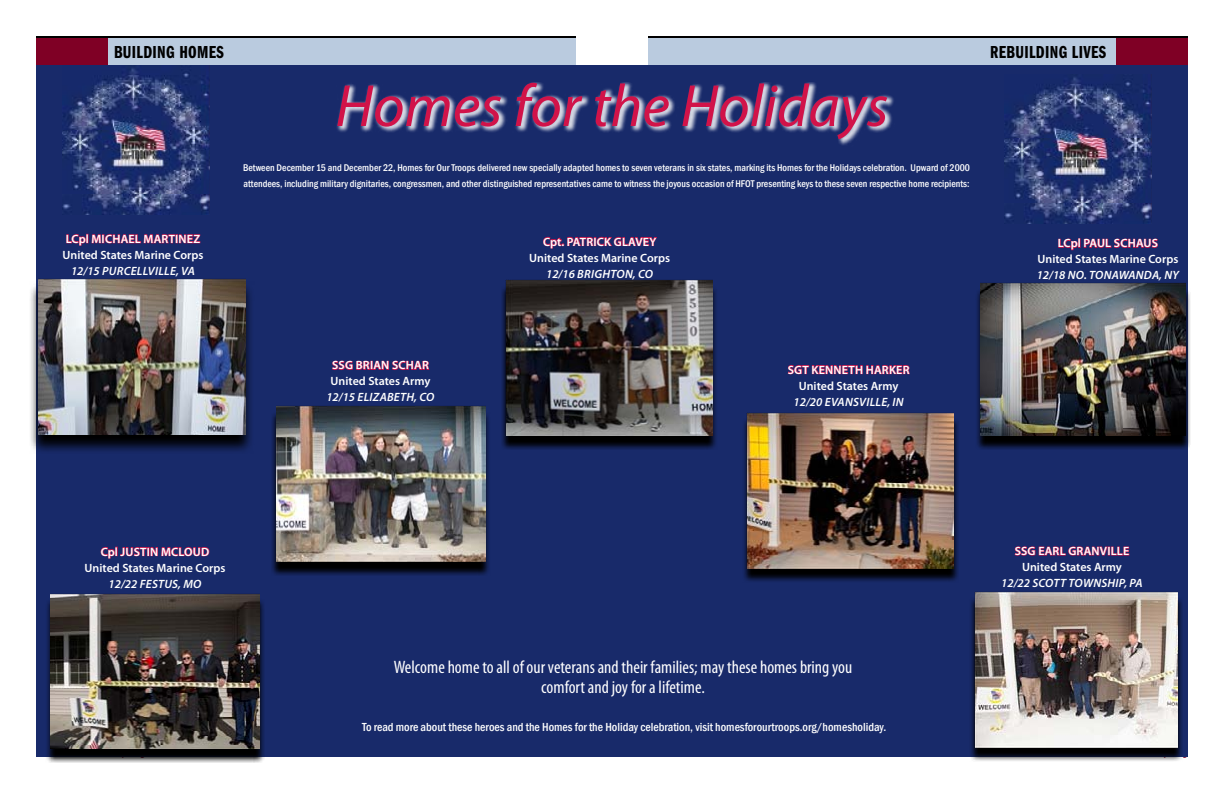
<style>
.page{position:relative;width:1224px;height:792px;background:#fff}
.page>*{position:absolute;margin:0;border:0;box-sizing:border-box;transform-origin:0 0}
.t1{font:italic 60px "Myriad Pro";color:#d11349}
.t2{font:condensed 18px "Myriad Pro";color:#fff}
.t3{font:18px "ITC Franklin Gothic Std Dm Cp";letter-spacing:.02em;color:#000}
.t4{font:600 12px "Myriad Pro";color:#fff}
.t5{font:italic 600 12px "Myriad Pro";letter-spacing:.02em;color:#fff}
.t6{font:500 condensed 12px "Franklin Gothic";color:#fff}
.t7{font:600 12px "Myriad Pro";letter-spacing:.02em;color:#fff}
.t8{font:500 condensed 10px "Franklin Gothic";color:#fff}
.t9{font:9px "Myriad Pro";color:#fff}
</style>
<div class="page">
<div style="left:648px;top:36px;width:470px;height:29px;background:#bacbdf"></div>
<div style="left:1116px;top:36px;width:72px;height:29px;background:#7f0025"></div>
<hr style="left:648px;top:36px;width:540px;height:2px;background:#000">
<div style="left:106px;top:36px;width:470px;height:29px;background:#bacbdf"></div>
<div style="left:36px;top:36px;width:72px;height:29px;background:#7f0025"></div>
<hr style="left:36px;top:36px;width:540px;height:2px;background:#000">
<div style="left:36px;top:66px;width:1152px;height:691px;background:#182a6a"></div>
<svg style="left:30px;top:281px;width:221px;height:170px;background:#30364d"></svg>
<img style="left:38px;top:279px;width:207px;height:156px">
<svg style="left:272px;top:411px;width:217px;height:164px;background:#151b31"></svg>
<img style="left:276px;top:406px;width:209px;height:155px">
<svg style="left:46px;top:598px;width:219px;height:165px"></svg>
<img style="left:51px;top:594px;width:209px;height:155px">
<svg style="left:66px;top:233px;width:135px;height:13px"></svg>
<svg style="left:332px;top:360px;width:98px;height:10px"></svg>
<svg style="left:100px;top:546px;width:110px;height:13px"></svg>
<svg style="left:502px;top:285px;width:214px;height:164px;background:#0d132a"></svg>
<img style="left:505px;top:280px;width:207px;height:156px">
<svg style="left:543px;top:236px;width:114px;height:13px"></svg>
<img style="left:63px;top:68px;width:147px;height:147px">
<svg style="left:744px;top:418px;width:214px;height:163px;background:#11162e"></svg>
<img style="left:747px;top:412px;width:207px;height:156px">
<svg style="left:977px;top:288px;width:213px;height:161px;background:#1a1f34"></svg>
<img style="left:980px;top:283px;width:205px;height:153px">
<svg style="left:971px;top:599px;width:211px;height:162px;background:#3a3e4e"></svg>
<img style="left:974px;top:591px;width:204px;height:156px">
<svg style="left:787px;top:365px;width:123px;height:10px"></svg>
<svg style="left:1058px;top:238px;width:100px;height:13px"></svg>
<svg style="left:1014px;top:546px;width:116px;height:10px"></svg>
<img style="left:1004px;top:77px;width:147px;height:146px">
<div style="left:335px;top:82px;width:560px;height:65px;background:#fff;opacity:.83"></div>
<p class="t3" style="left:114px;top:43px;width:112px">BUILDING HOMES</p>
<p class="t7" style="left:66px;top:231px;width:136px">LCpl MICHAEL MARTINEZ</p>
<p class="t4" style="left:63px;top:247px;width:142px">United States Marine Corps</p>
<p class="t5" style="left:71px;top:263px;width:125px">12/15 PURCELLVILLE, VA</p>
<p class="t1" style="left:335px;top:69px;width:555px">Homes for the Holidays</p>
<p class="t8" style="left:243px;top:161px;width:728px">Between December 15 and December 22, Homes for Our Troops delivered new specially adapted homes to seven veterans in six states, marking its Homes for the Holidays celebration. Upward of 2000</p>
<p class="t8" style="left:244px;top:177px;width:727px">attendees, including military dignitaries, congressmen, and other distinguished representatives came to witness the joyous occasion of HFOT presenting keys to these seven respective home recipients:</p>
<p class="t7" style="left:543px;top:234px;width:115px">Cpt. PATRICK GLAVEY</p>
<p class="t4" style="left:529px;top:250px;width:142px">United States Marine Corps</p>
<p class="t5" style="left:546px;top:266px;width:109px">12/16 BRIGHTON, CO</p>
<p class="t3" style="left:990px;top:42px;width:117px">REBUILDING LIVES</p>
<p class="t4" style="left:1058px;top:236px;width:102px">LCpl PAUL SCHAUS</p>
<p class="t4" style="left:1038px;top:252px;width:142px">United States Marine Corps</p>
<p class="t5" style="left:1037px;top:268px;width:144px">12/18 NO. TONAWANDA, NY</p>
<p class="t7" style="left:332px;top:358px;width:98px">SSG BRIAN SCHAR</p>
<p class="t4" style="left:331px;top:374px;width:101px">United States Army</p>
<p class="t5" style="left:326px;top:390px;width:110px">12/15 ELIZABETH, CO</p>
<p class="t7" style="left:788px;top:362px;width:123px">SGT KENNETH HARKER</p>
<p class="t4" style="left:799px;top:378px;width:101px">United States Army</p>
<p class="t5" style="left:794px;top:394px;width:112px">12/20 EVANSVILLE, IN</p>
<p class="t7" style="left:101px;top:544px;width:110px">Cpl JUSTIN MCLOUD</p>
<p class="t4" style="left:85px;top:560px;width:142px">United States Marine Corps</p>
<p class="t5" style="left:109px;top:576px;width:94px">12/22 FESTUS, MO</p>
<p class="t2" style="left:394px;top:656px;width:460px">Welcome home to all of our veterans and their families; may these homes bring you</p>
<p class="t2" style="left:541px;top:676px;width:165px">comfort and joy for a lifetime.</p>
<p class="t6" style="left:362px;top:719px;width:526px">To read more about these heroes and the Homes for the Holiday celebration, visit homesforourtroops.org/homesholiday.</p>
<p class="t7" style="left:1015px;top:543px;width:116px">SSG EARL GRANVILLE</p>
<p class="t4" style="left:1022px;top:559px;width:101px">United States Army</p>
<p class="t5" style="left:1001px;top:575px;width:143px">12/22 SCOTT TOWNSHIP, PA</p>
<p class="t9" style="left:1068px;top:561px;width:77px">September 15, 2012</p>
</div>
